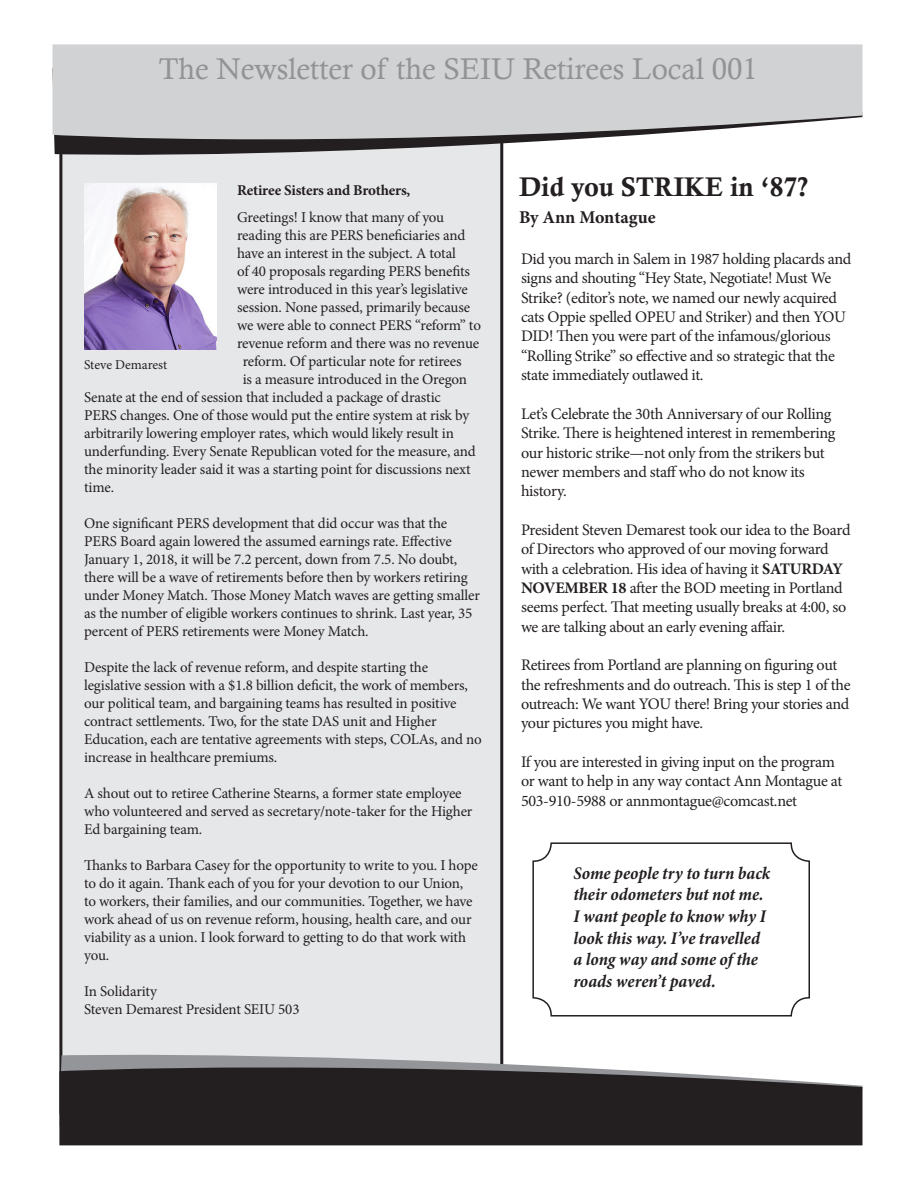
<style>
.page{position:relative;width:918px;height:1188px;background:#fff}
.page>*{position:absolute;margin:0;border:0;box-sizing:border-box;transform-origin:0 0}
.Subtitle{font:30px "Calisto";color:#919396}
.t1{font:27px "Calis MT Bol";color:#231f20}
.t2{font:italic 700 condensed 18px/21.6px "Minion Pro";letter-spacing:-.005em;color:#231f20}
.t3{font:700 18px "Minion Pro";letter-spacing:-.005em;color:#231f20}
.t4{font:16.2px/19.4px "Minion Pro";letter-spacing:-.025em;color:#231f20}
.t5{font:15px/18px "Minion Pro";letter-spacing:-.015em;color:#231f20}
.t6{font:700 15px "Minion Pro";letter-spacing:-.015em;color:#231f20}
.t7{font:13.5px "Minion Pro";letter-spacing:-.005em;color:#231f20}
.s1{font-weight:700}
</style>
<div class="page">
<div style="left:61px;top:103px;width:441px;height:1010px;background:#e6e7e9"></div>
<svg style="left:59px;top:1056px;width:803px;height:89px;background:#423f40"></svg>
<img style="left:84px;top:184px;width:133px;height:166px">
<svg style="left:54px;top:153px;width:450px;height:10px"></svg>
<svg style="left:52px;top:44px;width:810px;height:109px;background:#c6c7c8"></svg>
<div style="left:532px;top:842px;width:278px;height:175px;border:2px solid #231f20;border-radius:18px"></div>
<p class="Subtitle" style="left:159px;top:52px;width:601px">The Newsletter of the SEIU Retirees Local 001</p>
<p class="t6" style="left:237px;top:179px;width:175px">Retiree Sisters and Brothers,</p>
<p class="t5" style="left:237px;top:208px;width:209px">Greetings! I know that many of you</p>
<p class="t5" style="left:237px;top:226px;width:230px">reading this are PERS beneficiaries and</p>
<p class="t5" style="left:237px;top:244px;width:220px">have an interest in the subject. A total</p>
<p class="t5" style="left:237px;top:262px;width:234px">of 40 proposals regarding PERS benefits</p>
<p class="t5" style="left:237px;top:280px;width:232px">were introduced in this year’s legislative</p>
<p class="t5" style="left:237px;top:298px;width:235px">session. None passed, primarily because</p>
<p class="t5" style="left:237px;top:316px;width:245px">we were able to connect PERS “reform” to</p>
<p class="t5" style="left:237px;top:334px;width:244px">revenue reform and there was no revenue</p>
<p class="t5" style="left:243px;top:352px;width:220px">reform. Of particular note for retirees</p>
<p class="t5" style="left:243px;top:370px;width:226px">is a measure introduced in the Oregon</p>
<p class="t5" style="left:84px;top:388px;width:358px">Senate at the end of session that included a package of drastic</p>
<p class="t5" style="left:84px;top:406px;width:387px">PERS changes. One of those would put the entire system at risk by</p>
<p class="t5" style="left:84px;top:424px;width:371px">arbitrarily lowering employer rates, which would likely result in</p>
<p class="t5" style="left:84px;top:442px;width:393px">underfunding. Every Senate Republican voted for the measure, and</p>
<p class="t5" style="left:84px;top:460px;width:388px">the minority leader said it was a starting point for discussions next</p>
<p class="t5" style="left:84px;top:478px;width:31px">time.</p>
<p class="t5" style="left:84px;top:514px;width:397px">One significant PERS development that did occur was that the PERS Board again lowered the assumed earnings rate. Effective January 1, 2018, it will be 7.2 percent, down from 7.5. No doubt, there will be a wave of retirements before then by workers retiring under Money Match. Those Money Match waves are getting smaller as the number of eligible workers continues to shrink. Last year, 35 percent of PERS retirements were Money Match.</p>
<p class="t5" style="left:84px;top:658px;width:399px">Despite the lack of revenue reform, and despite starting the legislative session with a $1.8 billion deficit, the work of members, our political team, and bargaining teams has resulted in positive contract settlements. Two, for the state DAS unit and Higher Education, each are tentative agreements with steps, COLAs, and no increase in healthcare premiums.</p>
<p class="t5" style="left:84px;top:784px;width:390px">A shout out to retiree Catherine Stearns, a former state employee who volunteered and served as secretary/note-taker for the Higher<br>Ed bargaining team.</p>
<p class="t5" style="left:84px;top:856px;width:395px">Thanks to Barbara Casey for the opportunity to write to you. I hope to do it again. Thank each of you for your devotion to our Union, to workers, their families, and our communities. Together, we have work ahead of us on revenue reform, housing, health care, and our viability as a union. I look forward to getting to do that work with you.</p>
<p class="t5" style="left:84px;top:982px;width:74px">In Solidarity</p>
<p class="t5" style="left:84px;top:1000px;width:217px">Steven Demarest President SEIU 503</p>
<p class="t7" style="left:84px;top:356px;width:85px">Steve Demarest</p>
<p class="t1" style="left:519px;top:171px;width:291px">Did you STRIKE in ‘87?</p>
<p class="t3" style="left:519px;top:205px;width:138px">By Ann Montague</p>
<p class="t4" style="left:521px;top:249px;width:332px">Did you march in Salem in 1987 holding placards and signs and shouting “Hey State, Negotiate! Must We Strike? (editor’s note, we named our newly acquired cats Oppie spelled OPEU and Striker) and then YOU DID! Then you were part of the infamous/glorious “Rolling Strike” so effective and so strategic that the state immediately outlawed it.</p>
<p class="t4" style="left:521px;top:404px;width:316px">Let’s Celebrate the 30th Anniversary of our Rolling Strike. There is heightened interest in remembering our historic strike—not only from the strikers but newer members and staff who do not know its history.</p>
<p class="t4" style="left:521px;top:520px;width:331px">President Steven Demarest took our idea to the Board of Directors who approved of our moving forward with a celebration. His idea of having it <span class="s1">SATURDAY NOVEMBER 18</span> after the BOD meeting in Portland seems perfect. That meeting usually breaks at 4:00, so we are talking about an early evening affair.</p>
<p class="t4" style="left:521px;top:656px;width:331px">Retirees from Portland are planning on figuring out the refreshments and do outreach. This is step 1 of the outreach: We want YOU there! Bring your stories and your pictures you might have.</p>
<p class="t4" style="left:521px;top:752px;width:323px">If you are interested in giving input on the program or want to help in any way contact Ann Montague at<br>503-910-5988 or annmontague@comcast.net</p>
<p class="t2" style="left:573px;top:862px;width:198px">Some people try to turn back their odometers but not me.<br>I want people to know why I look this way. I’ve travelled a long way and some of the roads weren’t paved.</p>
</div>
